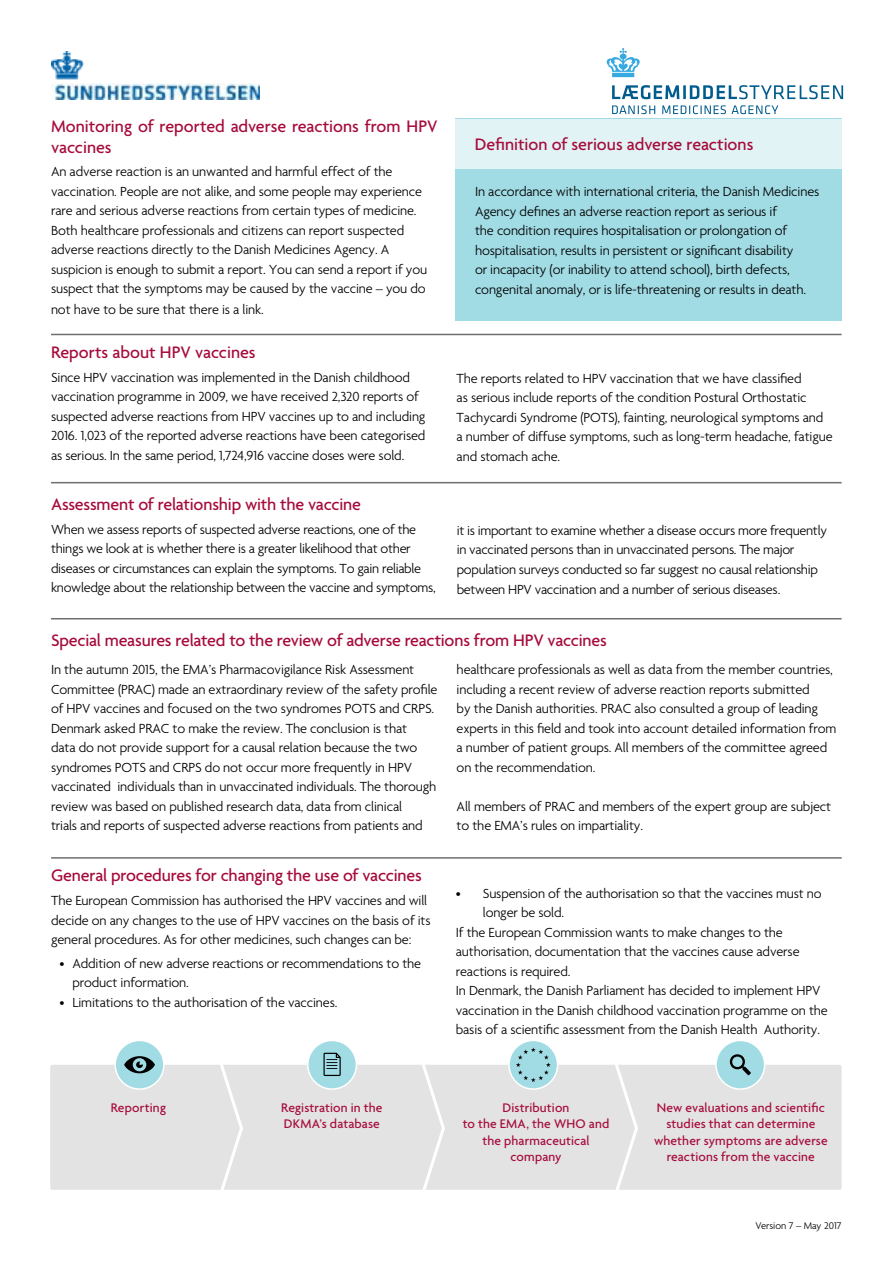
<style>
.page{position:relative;width:893px;height:1263px;background:#fff}
.page>*{position:absolute;margin:0;border:0;box-sizing:border-box;transform-origin:0 0}
.t1{font:500 18px/20.2px "Agenda";letter-spacing:-.01em;color:#a60b3b}
.t2{font:300 14.25px/19.5px "Agenda";letter-spacing:-.01em;color:#000}
.t3{font:500 13.5px/16.5px "Agenda";letter-spacing:.01em;color:#a60b3b;text-align:center}
.t4{font:300 10.5px "Agenda";color:#000}
</style>
<div class="page">
<div style="left:50px;top:1065px;width:792px;height:125px;background:#e3e3e4;border-radius:2px"></div>
<hr style="left:51px;top:482px;width:791px;height:1px;background:#6d6e71">
<hr style="left:51px;top:618px;width:791px;height:1px;background:#6d6e71">
<hr style="left:51px;top:334px;width:791px;height:1px;background:#6d6e71">
<hr style="left:51px;top:857px;width:791px;height:2px;background:#6d6e71">
<svg style="left:220px;top:1065px;width:23px;height:125px"></svg>
<svg style="left:422px;top:1065px;width:23px;height:125px"></svg>
<svg style="left:615px;top:1065px;width:23px;height:125px"></svg>
<div style="left:115px;top:1040px;width:49px;height:49px;background:#a1dbe4;border-radius:50%"></div>
<div style="left:114px;top:1040px;width:51px;height:50px;border:2px solid #fff;border-radius:50%"></div>
<div style="left:716px;top:1040px;width:49px;height:49px;background:#a1dbe4;border-radius:50%"></div>
<div style="left:715px;top:1040px;width:50px;height:50px;border:2px solid #fff;border-radius:50%"></div>
<div style="left:455px;top:119px;width:387px;height:202px;background:#a1dbe4"></div>
<div style="left:455px;top:119px;width:387px;height:49px;background:#e1f3f5"></div>
<svg style="left:729px;top:1054px;width:22px;height:21px"></svg>
<svg style="left:124px;top:1056px;width:31px;height:17px"></svg>
<div style="left:308px;top:1040px;width:48px;height:49px;background:#a1dbe4;border-radius:50%"></div>
<div style="left:307px;top:1040px;width:50px;height:50px;border:2px solid #fff;border-radius:50%"></div>
<svg style="left:323px;top:1053px;width:18px;height:23px"></svg>
<svg style="left:509px;top:1040px;width:49px;height:49px"></svg>
<div style="left:508px;top:1040px;width:50px;height:50px;border:2px solid #fff;border-radius:50%"></div>
<svg style="left:516px;top:1047px;width:35px;height:35px"></svg>
<img style="left:51px;top:51px;width:209px;height:49px">
<svg style="left:612px;top:85px;width:231px;height:14px"></svg>
<svg style="left:612px;top:105px;width:43px;height:9px"></svg>
<svg style="left:662px;top:105px;width:116px;height:9px"></svg>
<svg style="left:607px;top:48px;width:33px;height:29px"></svg>
<p class="t1" style="left:51px;top:116px;width:388px">Monitoring of reported adverse reactions from HPV vaccines</p>
<p class="t2" style="left:51px;top:162px;width:378px">An adverse reaction is an unwanted and harmful effect of the vaccination. People are not alike, and some people may experience rare and serious adverse reactions from certain types of medicine.<br>Both healthcare professionals and citizens can report suspected adverse reactions directly to the Danish Medicines Agency. A suspicion is enough to submit a report. You can send a report if you suspect that the symptoms may be caused by the vaccine – you do not have to be sure that there is a link.</p>
<p class="t1" style="left:51px;top:342px;width:206px">Reports about HPV vaccines</p>
<p class="t2" style="left:51px;top:367px;width:376px">Since HPV vaccination was implemented in the Danish childhood vaccination programme in 2009, we have received 2,320 reports of suspected adverse reactions from HPV vaccines up to and including 2016. 1,023 of the reported adverse reactions have been categorised as serious. In the same period, 1,724,916 vaccine doses were sold.</p>
<p class="t1" style="left:51px;top:494px;width:311px">Assessment of relationship with the vaccine</p>
<p class="t2" style="left:51px;top:519px;width:386px">When we assess reports of suspected adverse reactions, one of the things we look at is whether there is a greater likelihood that other diseases or circumstances can explain the symptoms. To gain reliable knowledge about the relationship between the vaccine and symptoms,</p>
<p class="t1" style="left:475px;top:133px;width:280px">Definition of serious adverse reactions</p>
<p class="t2" style="left:475px;top:182px;width:346px">In accordance with international criteria, the Danish Medicines Agency defines an adverse reaction report as serious if<br>the condition requires hospitalisation or prolongation of hospitalisation, results in persistent or significant disability<br>or incapacity (or inability to attend school), birth defects, congenital anomaly, or is life-threatening or results in death.</p>
<p class="t2" style="left:457px;top:368px;width:377px">The reports related to HPV vaccination that we have classified<br>as serious include reports of the condition Postural Orthostatic Tachycardi Syndrome (POTS), fainting, neurological symptoms and a number of diffuse symptoms, such as long-term headache, fatigue and stomach ache.</p>
<p class="t2" style="left:457px;top:520px;width:372px">it is important to examine whether a disease occurs more frequently in vaccinated persons than in unvaccinated persons. The major population surveys conducted so far suggest no causal relationship between HPV vaccination and a number of serious diseases.</p>
<p class="t1" style="left:51px;top:630px;width:557px">Special measures related to the review of adverse reactions from HPV vaccines</p>
<p class="t2" style="left:51px;top:660px;width:388px">In the autumn 2015, the EMA’s Pharmacovigilance Risk Assessment Committee (PRAC) made an extraordinary review of the safety profile of HPV vaccines and focused on the two syndromes POTS and CRPS.<br>Denmark asked PRAC to make the review. The conclusion is that<br>data do not provide support for a causal relation because the two syndromes POTS and CRPS do not occur more frequently in HPV vaccinated individuals than in unvaccinated individuals. The thorough review was based on published research data, data from clinical<br>trials and reports of suspected adverse reactions from patients and</p>
<p class="t1" style="left:51px;top:865px;width:372px">General procedures for changing the use of vaccines</p>
<p class="t2" style="left:51px;top:890px;width:381px">The European Commission has authorised the HPV vaccines and will decide on any changes to the use of HPV vaccines on the basis of its general procedures. As for other medicines, such changes can be:</p>
<p class="t2" style="left:72px;top:953px;width:350px;text-indent:-13px">• Addition of new adverse reactions or recommendations to the product information.</p>
<p class="t2" style="left:60px;top:992px;width:279px">• Limitations to the authorisation of the vaccines.</p>
<p class="t2" style="left:457px;top:660px;width:381px">healthcare professionals as well as data from the member countries, including a recent review of adverse reaction reports submitted<br>by the Danish authorities. PRAC also consulted a group of leading experts in this field and took into account detailed information from a number of patient groups. All members of the committee agreed on the recommendation.</p>
<p class="t2" style="left:457px;top:796px;width:376px">All members of PRAC and members of the expert group are subject to the EMA’s rules on impartiality.</p>
<p class="t2" style="left:456px;top:883px;width:367px">• Suspension of the authorisation so that the vaccines must no</p>
<p class="t2" style="left:483px;top:903px;width:83px">longer be sold.</p>
<p class="t2" style="left:456px;top:922px;width:328px">If the European Commission wants to make changes to the</p>
<p class="t2" style="left:456px;top:942px;width:345px">authorisation, documentation that the vaccines cause adverse</p>
<p class="t2" style="left:456px;top:961px;width:116px">reactions is required.</p>
<p class="t2" style="left:456px;top:981px;width:366px">In Denmark, the Danish Parliament has decided to implement HPV</p>
<p class="t2" style="left:456px;top:1000px;width:373px">vaccination in the Danish childhood vaccination programme on the</p>
<p class="t2" style="left:456px;top:1020px;width:366px">basis of a scientific assessment from the Danish Health Authority.</p>
<p class="t3" style="left:111px;top:1098px;width:57px">Reporting</p>
<p class="t3" style="left:281px;top:1098px;width:103px;text-align:left">Registration in the<br>DKMA’s database</p>
<p class="t3" style="left:463px;top:1098px;width:148px">Distribution<br>to the EMA, the WHO and the pharmaceutical company</p>
<p class="t3" style="left:654px;top:1098px;width:175px">New evaluations and scientific studies that can determine whether symptoms are adverse reactions from the vaccine</p>
<p class="t4" style="left:755px;top:1219px;width:88px">Version 7 – May 2017</p>
</div>
